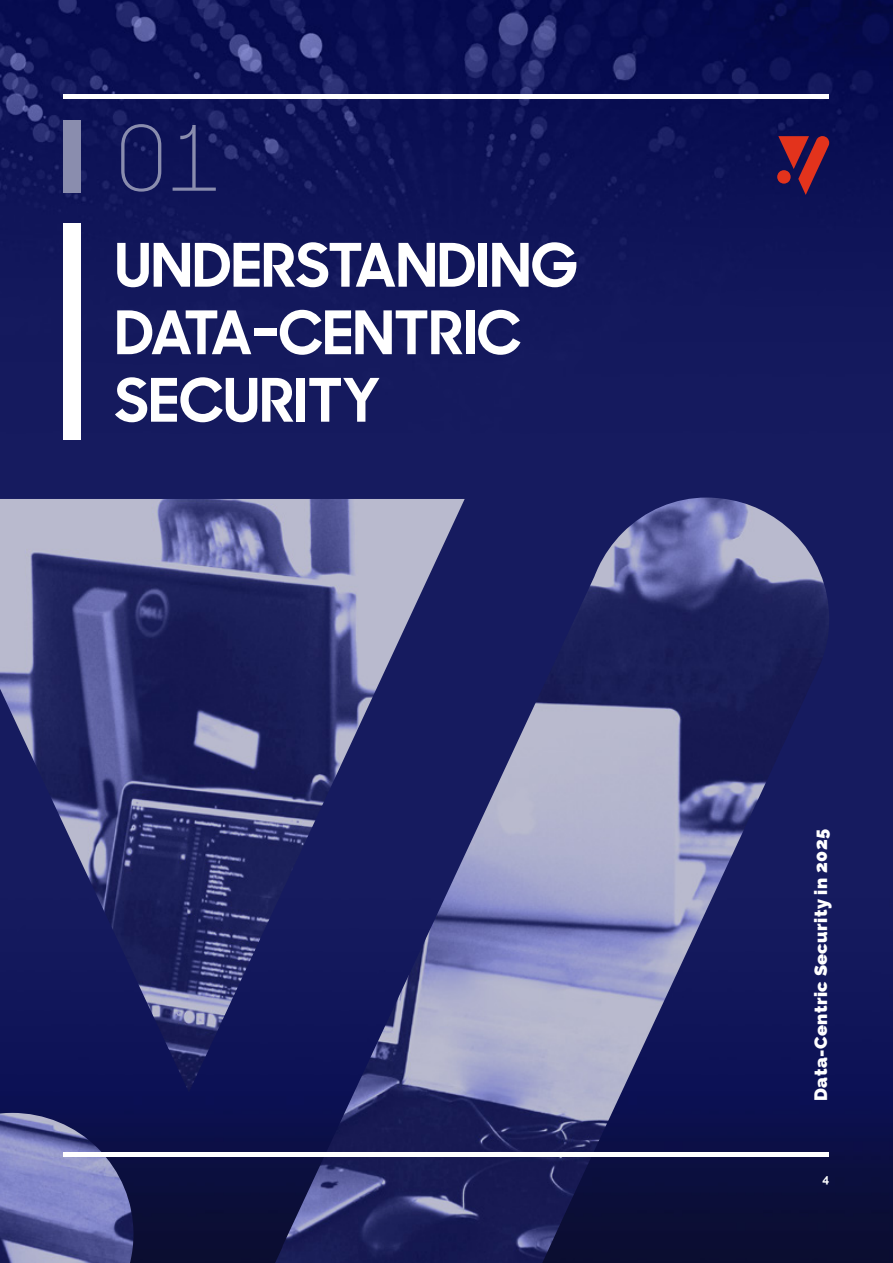
<style>
.page{position:relative;width:893px;height:1263px;background:#fff}
.page>*{position:absolute;margin:0;border:0;box-sizing:border-box;transform-origin:0 0}
.t1{font:300 90px "Sharp Sans No 1";color:#8a8dae}
.t2{font:700 60px/67.5px "Sharp Sans No 1";color:#fff}
.t3{font:900 18px "Raleway";letter-spacing:.025em;color:#fff}
.t4{font:700 12px "Raleway";color:#fff}
</style>
<div class="page">
<img style="left:0;top:0;width:893px;height:1263px">
<div style="left:64px;top:121px;width:17px;height:72px;background:#8a8dae"></div>
<div style="left:64px;top:224px;width:17px;height:216px;background:#fff"></div>
<hr style="left:892px;top:136px;width:1px;height:307px;background:#161b5e">
<img style="left:0;top:497px;width:829px;height:766px">
<div style="left:64px;top:1152px;width:765px;height:5px;background:#fff"></div>
<hr style="left:64px;top:94px;width:765px;height:4px;background:#fff">
<svg style="left:777px;top:136px;width:52px;height:59px"></svg>
<h1 class="t1" style="left:115px;top:94px;width:107px">01</h1>
<p class="t2" style="left:115px;top:228px;width:464px">UNDERSTANDING<br>DATA-CENTRIC<br>SECURITY</p>
<p class="t3" style="left:807px;top:1101px;width:273px;rotate:-90deg">Data-Centric Security in 2025</p>
<p class="t4" style="left:822px;top:1169px;width:8px">4</p>
</div>
